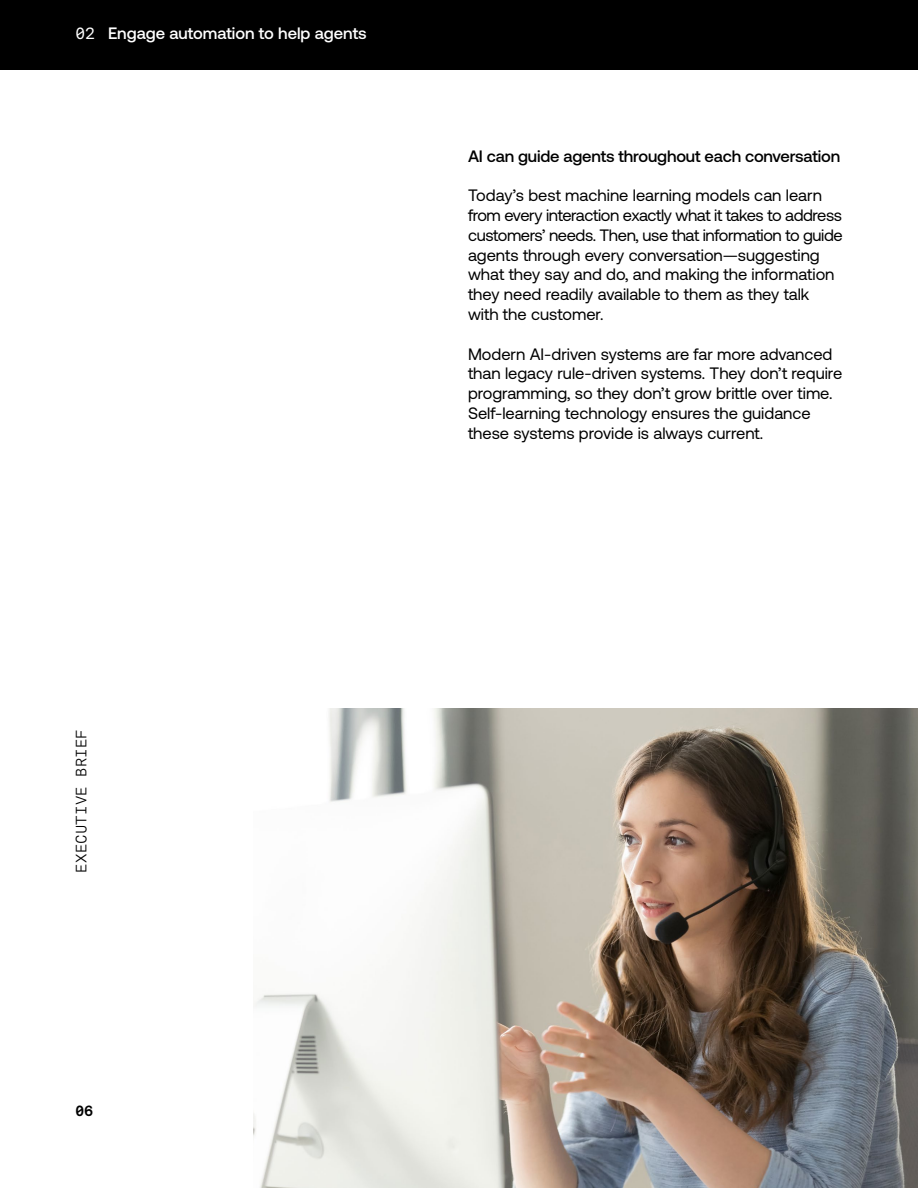
<style>
.page{position:relative;width:918px;height:1188px;background:#fff}
.page>*{position:absolute;margin:0;border:0;box-sizing:border-box;transform-origin:0 0}
.t1{font:16.5px/19.8px "Aeonik";color:#000}
.t2{font:500 16.5px "Aeonik";letter-spacing:-.01em;color:#000}
.t3{font:500 16.5px "Aeonik";color:#fff}
.t4{font:15px "Messina Sans Mono";letter-spacing:.01em;color:#000}
.t5{font:700 15px "Messina Sans Mono";color:#000}
.s1{font-family:"Messina Sans Mono";font-weight:400}
</style>
<div class="page">
<div style="left:0;top:0;width:918px;height:69px;background:#000"></div>
<img style="left:253px;top:708px;width:665px;height:480px">
<p class="t3" style="left:75px;top:24px;width:293px"><span class="s1">02</span> Engage automation to help agents</p>
<p class="t2" style="left:468px;top:147px;width:374px">AI can guide agents throughout each conversation</p>
<p class="t1" style="left:468px;top:186px;width:376px">Today’s best machine learning models can learn from every interaction exactly what it takes to address customers’ needs. Then, use that information to guide agents through every conversation—suggesting what they say and do, and making the information they need readily available to them as they talk with the customer.</p>
<p class="t1" style="left:468px;top:344px;width:376px">Modern AI-driven systems are far more advanced than legacy rule-driven systems. They don’t require programming, so they don’t grow brittle over time.<br>Self-learning technology ensures the guidance these systems provide is always current.</p>
<p class="t4" style="left:70px;top:873px;width:145px;rotate:-90deg">EXECUTIVE BRIEF</p>
<p class="t5" style="left:75px;top:1098px;width:20px">06</p>
</div>
